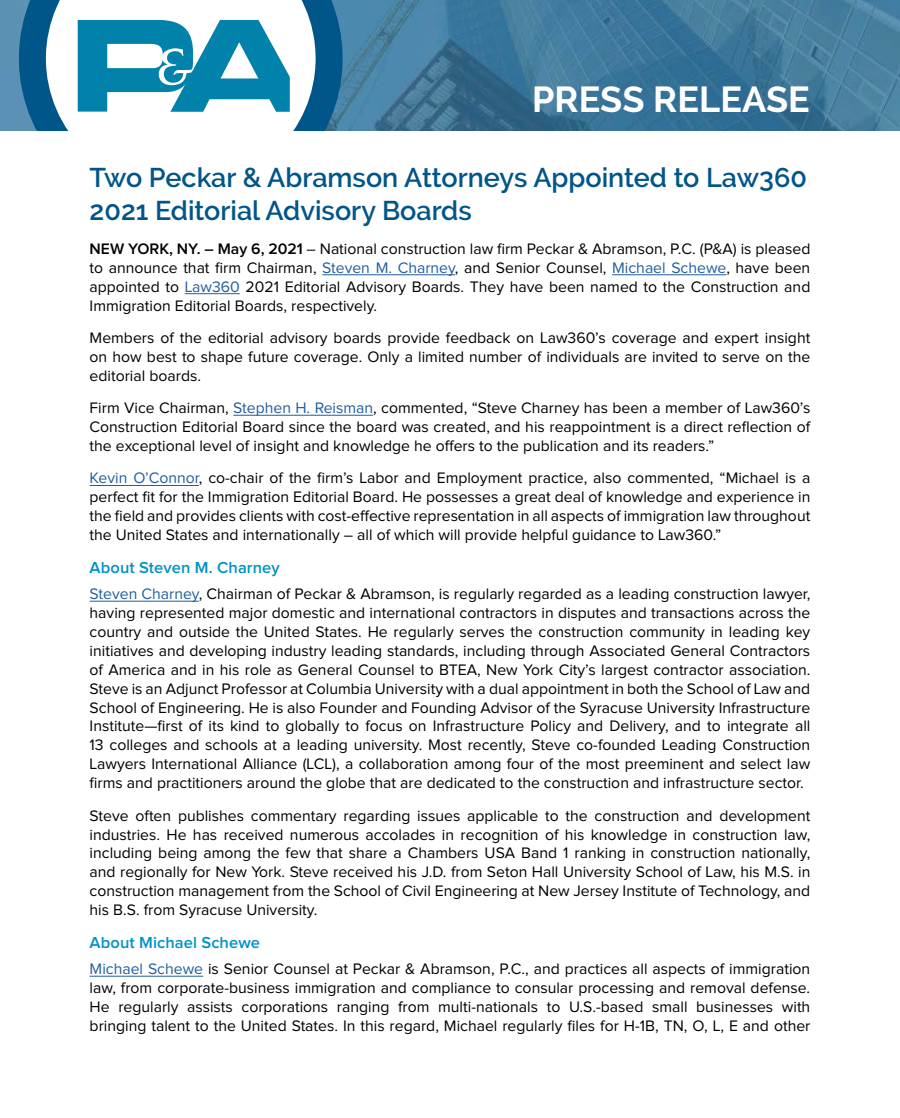
<style>
.page{position:relative;width:900px;height:1118px;background:#fff}
.page>*{position:absolute;margin:0;border:0;box-sizing:border-box;transform-origin:0 0}
.t1{font:700 36px "Raleway";color:#fff}
.t2{font:600 27px/32.4px "Raleway";color:#005589}
.t3{font:600 16.5px "Proxima Nova";letter-spacing:.005em;color:#0092c8}
.t4{font:15.75px/18.9px "Proxima Nova";color:#000;text-align:justify}
.s1{font-weight:600}
.s2{color:#215e9e}
</style>
<div class="page">
<img style="left:0;top:0;width:900px;height:131px">
<svg style="left:19px;top:0;width:324px;height:131px"></svg>
<svg style="left:78px;top:20px;width:212px;height:92px"></svg>
<hr style="left:322px;top:274px;width:133px;height:1px;background:#215e9e">
<hr style="left:612px;top:274px;width:114px;height:1px;background:#215e9e">
<hr style="left:185px;top:293px;width:55px;height:1px;background:#215e9e">
<hr style="left:233px;top:415px;width:140px;height:1px;background:#215e9e">
<hr style="left:90px;top:485px;width:109px;height:1px;background:#215e9e">
<hr style="left:90px;top:601px;width:109px;height:1px;background:#215e9e">
<hr style="left:90px;top:976px;width:113px;height:1px;background:#215e9e">
<h1 class="t1" style="left:532px;top:79px;width:279px">PRESS RELEASE</h1>
<h2 class="t2" style="left:90px;top:162px;width:719px">Two Peckar &amp; Abramson Attorneys Appointed to Law360<br>2021 Editorial Advisory Boards</h2>
<p class="t4" style="left:90px;top:239px;width:722px"><span class="s1">NEW YORK, NY. – May 6, 2021</span> – National construction law firm Peckar &amp; Abramson, P.C. (P&amp;A) is pleased to announce that firm Chairman, <span class="s2">Steven M. Charney</span>, and Senior Counsel, <span class="s2">Michael Schewe</span>, have been appointed to <span class="s2">Law360</span> 2021 Editorial Advisory Boards. They have been named to the Construction and Immigration Editorial Boards, respectively.</p>
<p class="t4" style="left:90px;top:328px;width:722px">Members of the editorial advisory boards provide feedback on Law360’s coverage and expert insight on how best to shape future coverage. Only a limited number of individuals are invited to serve on the editorial boards.</p>
<p class="t4" style="left:90px;top:399px;width:722px">Firm Vice Chairman, <span class="s2">Stephen H. Reisman</span>, commented, “Steve Charney has been a member of Law360’s Construction Editorial Board since the board was created, and his reappointment is a direct reflection of the exceptional level of insight and knowledge he offers to the publication and its readers.”</p>
<p class="t4" style="left:90px;top:469px;width:722px"><span class="s2">Kevin O’Connor</span>, co-chair of the firm’s Labor and Employment practice, also commented, “Michael is a perfect fit for the Immigration Editorial Board. He possesses a great deal of knowledge and experience in the field and provides clients with cost-effective representation in all aspects of immigration law throughout the United States and internationally – all of which will provide helpful guidance to Law360.”</p>
<p class="t3" style="left:90px;top:558px;width:192px">About Steven M. Charney</p>
<p class="t4" style="left:90px;top:584px;width:722px"><span class="s2">Steven Charney</span>, Chairman of Peckar &amp; Abramson, is regularly regarded as a leading construction lawyer, having represented major domestic and international contractors in disputes and transactions across the country and outside the United States. He regularly serves the construction community in leading key initiatives and developing industry leading standards, including through Associated General Contractors of America and in his role as General Counsel to BTEA, New York City’s largest contractor association.<br>Steve is an Adjunct Professor at Columbia University with a dual appointment in both the School of Law and School of Engineering. He is also Founder and Founding Advisor of the Syracuse University Infrastructure Institute—first of its kind to globally to focus on Infrastructure Policy and Delivery, and to integrate all 13 colleges and schools at a leading university. Most recently, Steve co-founded Leading Construction Lawyers International Alliance (LCL), a collaboration among four of the most preeminent and select law firms and practitioners around the globe that are dedicated to the construction and infrastructure sector.</p>
<p class="t4" style="left:90px;top:806px;width:722px">Steve often publishes commentary regarding issues applicable to the construction and development industries. He has received numerous accolades in recognition of his knowledge in construction law, including being among the few that share a Chambers USA Band 1 ranking in construction nationally, and regionally for New York. Steve received his J.D. from Seton Hall University School of Law, his M.S. in construction management from the School of Civil Engineering at New Jersey Institute of Technology, and his B.S. from Syracuse University.</p>
<p class="t3" style="left:90px;top:933px;width:172px">About Michael Schewe</p>
<p class="t4" style="left:90px;top:959px;width:722px"><span class="s2">Michael Schewe</span> is Senior Counsel at Peckar &amp; Abramson, P.C., and practices all aspects of immigration law, from corporate-business immigration and compliance to consular processing and removal defense.<br>He regularly assists corporations ranging from multi-nationals to U.S.-based small businesses with bringing talent to the United States. In this regard, Michael regularly files for H-1B, TN, O, L, E and other</p>
</div>
